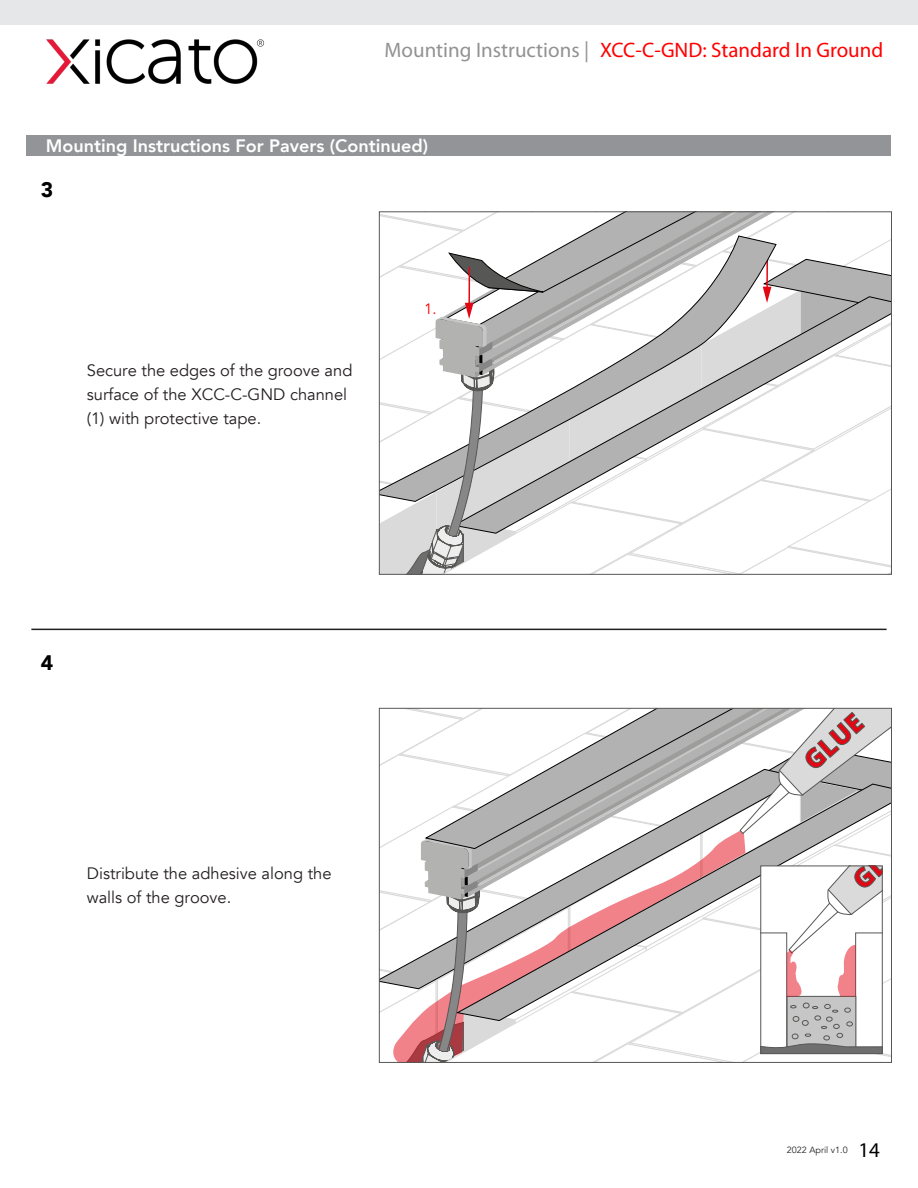
<style>
.page{position:relative;width:918px;height:1188px;background:#fff}
.page>*{position:absolute;margin:0;border:0;box-sizing:border-box;transform-origin:0 0}
.t1{font:21px "Myriad Pro";color:#f00}
.t2{font:21px "Myriad Pro";color:#000}
.t3{font:900 21px "Avenir";color:#000001}
.t4{font:800 18px "Avenir";color:#fff}
.t5{font:16.5px/24px "Avenir";color:#231f20}
.t6{font:15px "Avenir";color:#f00}
.t7{font:9px "Avenir";color:#231f20}
.s1{color:#929292}
</style>
<div class="page">
<svg style="left:379px;top:708px;width:513px;height:355px"></svg>
<div style="left:760px;top:866px;width:123px;height:188px;border:1px solid #575756"></div>
<svg style="left:379px;top:214px;width:512px;height:361px"></svg>
<img style="left:46px;top:39px;width:218px;height:45px">
<div style="left:27px;top:135px;width:864px;height:21px;background:#929497"></div>
<hr style="left:31px;top:629px;width:856px;height:1px;background:#231f20">
<div style="left:0;top:0;width:918px;height:24px;background:#e6e7e8"></div>
<p class="t1" style="left:385px;top:37px;width:500px"><span class="s1">Mounting Instructions |</span> XCC-C-GND: Standard In Ground</p>
<p class="t4" style="left:46px;top:132px;width:384px">Mounting Instructions For Pavers (Continued)</p>
<p class="t3" style="left:41px;top:172px;width:14px">3</p>
<p class="t5" style="left:87px;top:358px;width:267px">Secure the edges of the groove and surface of the XCC-C-GND channel (1) with protective tape.</p>
<p class="t6" style="left:424px;top:300px;width:14px">1.</p>
<p class="t3" style="left:41px;top:644px;width:14px">4</p>
<p class="t5" style="left:87px;top:861px;width:246px">Distribute the adhesive along the walls of the groove.</p>
<p class="t7" style="left:787px;top:1145px;width:62px">2022 April v1.0</p>
<p class="t2" style="left:858px;top:1137px;width:23px">14</p>
</div>
